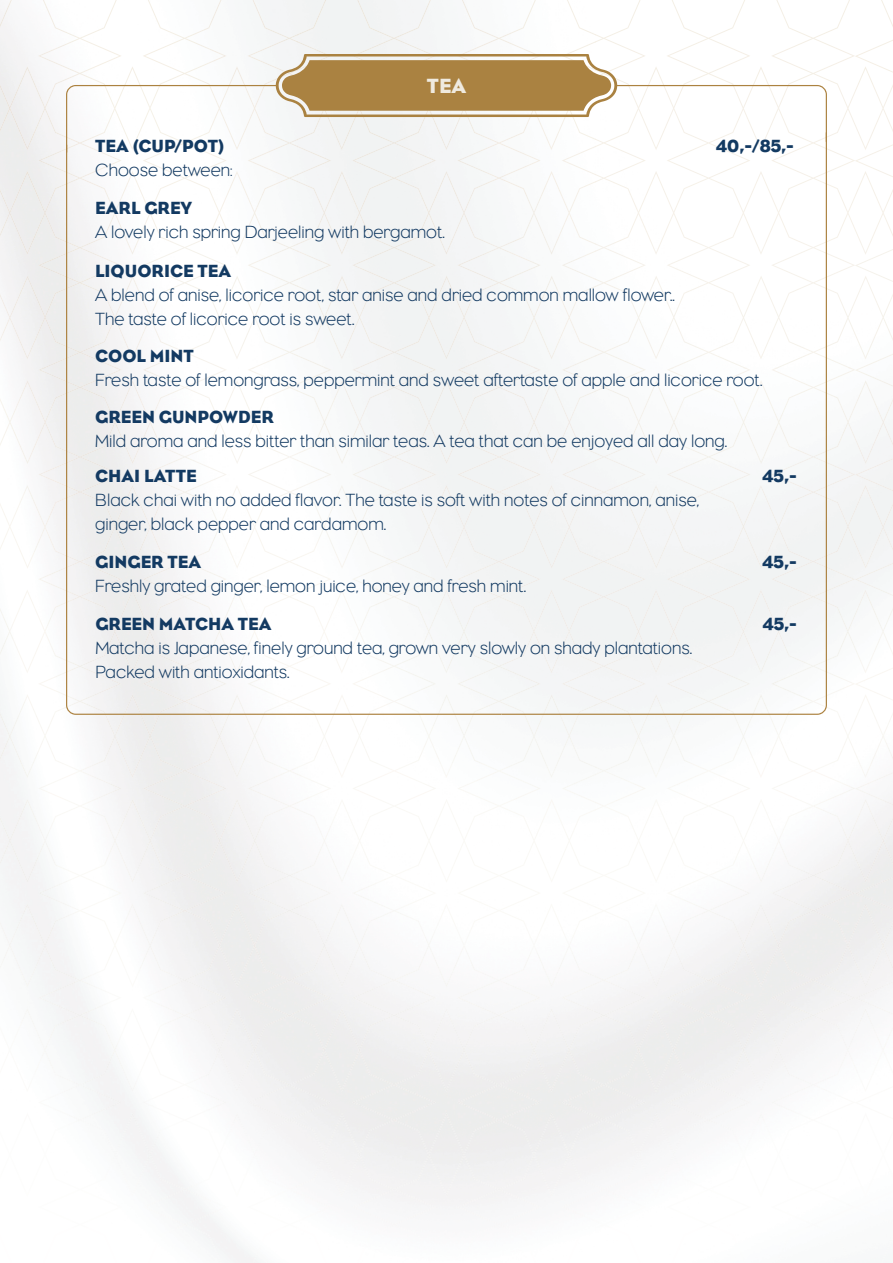
<style>
.page{position:relative;width:893px;height:1263px;background:#fff}
.page>*{position:absolute;margin:0;border:0;box-sizing:border-box;transform-origin:0 0}
.t1{font:21px "Eagle";color:#efeadf}
.t2{font:300 18px/24px "Eagle";color:#133a62}
.t3{font:18px "Eagle";color:#133a62}
</style>
<div class="page">
<img style="left:0;top:0;width:893px;height:1263px">
<img style="left:855px;top:40px;width:38px;height:1184px">
<svg style="left:66px;top:152px;width:435px;height:563px;fill:#f6f7f7"></svg>
<svg style="left:66px;top:54px;width:761px;height:98px"></svg>
<svg style="left:501px;top:132px;width:326px;height:583px;fill:#f6f8f8"></svg>
<p class="t1" style="left:427px;top:74px;width:41px">TEA</p>
<p class="t3" style="left:95px;top:136px;width:131px">TEA (CUP/POT)</p>
<p class="t3" style="left:716px;top:136px;width:79px">40,-/85,-</p>
<p class="t2" style="left:95px;top:158px;width:139px">Choose between:</p>
<p class="t3" style="left:95px;top:197px;width:98px">EARL GREY</p>
<p class="t2" style="left:95px;top:219px;width:351px">A lovely rich spring Darjeeling with bergamot.</p>
<p class="t3" style="left:95px;top:261px;width:137px">LIQUORICE TEA</p>
<p class="t2" style="left:95px;top:283px;width:581px">A blend of anise, licorice root, star anise and dried common mallow flower..<br>The taste of licorice root is sweet.</p>
<p class="t3" style="left:95px;top:346px;width:100px">COOL MINT</p>
<p class="t2" style="left:95px;top:367px;width:669px">Fresh taste of lemongrass, peppermint and sweet aftertaste of apple and licorice root.</p>
<p class="t3" style="left:95px;top:407px;width:180px">GREEN GUNPOWDER</p>
<p class="t2" style="left:95px;top:429px;width:633px">Mild aroma and less bitter than similar teas. A tea that can be enjoyed all day long.</p>
<p class="t3" style="left:95px;top:466px;width:103px">CHAI LATTE</p>
<p class="t3" style="left:763px;top:466px;width:36px">45,-</p>
<p class="t2" style="left:95px;top:488px;width:605px">Black chai with no added flavor. The taste is soft with notes of cinnamon, anise, ginger, black pepper and cardamom.</p>
<p class="t3" style="left:95px;top:552px;width:108px">GINGER TEA</p>
<p class="t3" style="left:763px;top:552px;width:36px">45,-</p>
<p class="t2" style="left:95px;top:574px;width:432px">Freshly grated ginger, lemon juice, honey and fresh mint.</p>
<p class="t3" style="left:95px;top:613px;width:178px">GREEN MATCHA TEA</p>
<p class="t3" style="left:763px;top:613px;width:36px">45,-</p>
<p class="t2" style="left:95px;top:635px;width:598px">Matcha is Japanese, finely ground tea, grown very slowly on shady plantations.<br>Packed with antioxidants.</p>
</div>
